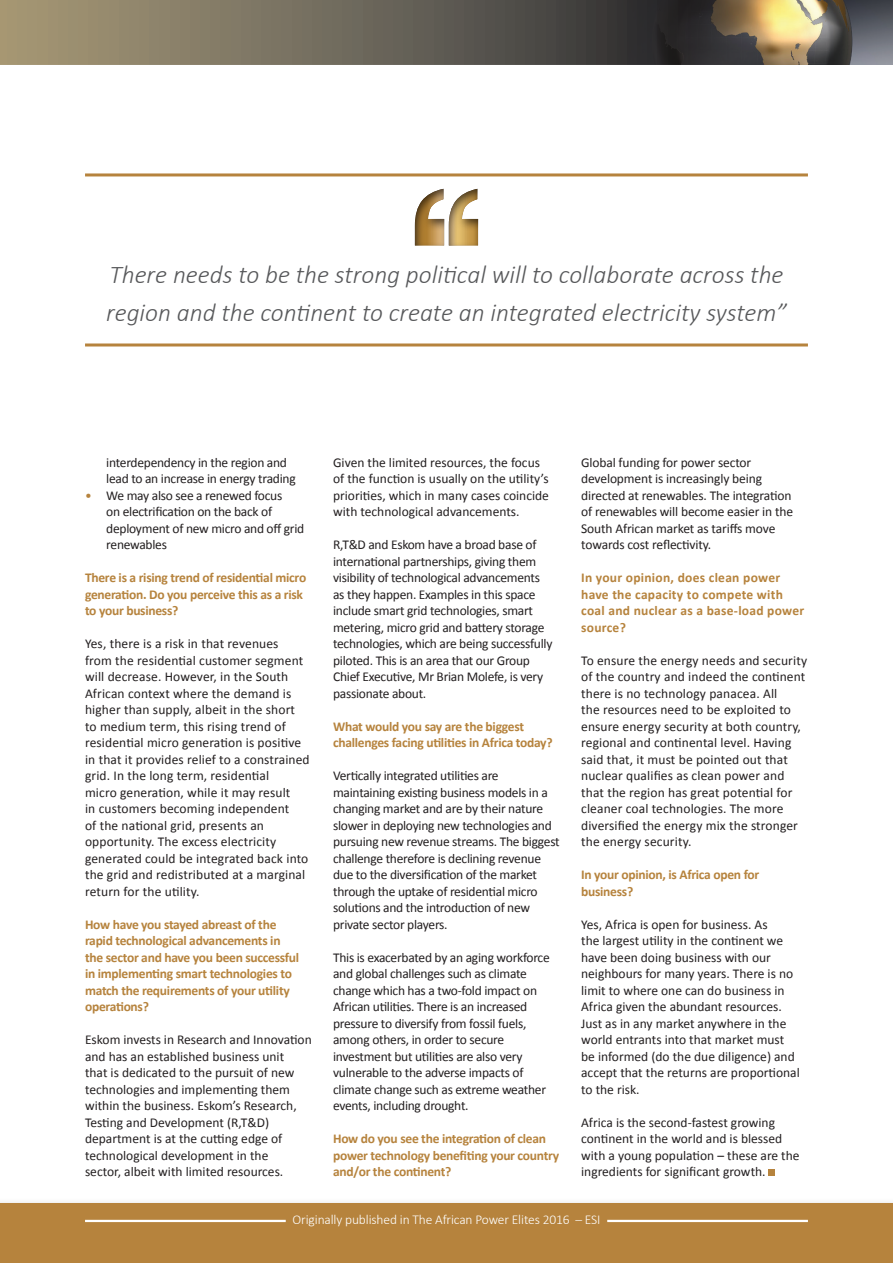
<style>
.page{position:relative;width:893px;height:1263px;background:#fff}
.page>*{position:absolute;margin:0;border:0;box-sizing:border-box;transform-origin:0 0}
.t1{font:italic 300 25.5px/37.5px "Calibri";color:#57585a}
.t2{font:13.5px/16.5px "Calibri";letter-spacing:-.005em;color:#231f20}
.t3{font:700 13.5px/16.5px "Calibri";letter-spacing:-.02em;color:#b6833d}
.t4{font:700 13.5px/16.5px "Calibri";letter-spacing:.02em;color:#b6833d}
.t5{font:300 13.5px "Calibri";letter-spacing:-.01em;color:#fff}
.s1{color:#b6833d}
</style>
<div class="page">
<svg style="left:0;top:0;width:560px;height:65px;background:#797160"></svg>
<img style="left:560px;top:0;width:333px;height:65px">
<div style="left:0;top:1198px;width:893px;height:65px;background:#f8f8f8"></div>
<div style="left:0;top:1203px;width:893px;height:60px;background:#b6833d"></div>
<div style="left:769px;top:1169px;width:6px;height:7px;background:#b6833d"></div>
<hr style="left:85px;top:343px;width:723px;height:3px;background:#b6833d">
<hr style="left:85px;top:173px;width:723px;height:3px;background:#b6833d">
<div style="left:412px;top:188px;width:33px;height:59px;background:#231f20;opacity:.75"></div>
<svg style="left:415px;top:189px;width:30px;height:57px"></svg>
<div style="left:446px;top:188px;width:33px;height:59px;background:#231f20;opacity:.75"></div>
<hr style="left:85px;top:1220px;width:201px;height:2px;background:#fff">
<hr style="left:607px;top:1220px;width:201px;height:2px;background:#fff">
<p class="t1" style="left:106px;top:256px;width:682px">There needs to be the strong political will to collaborate across the region and the continent to create an integrated electricity system”</p>
<p class="t2" style="left:106px;top:454px;width:191px">interdependency in the region and lead to an increase in energy trading</p>
<p class="t2" style="left:106px;top:487px;width:199px;text-indent:-21px"><span class="s1">•</span> We may also see a renewed focus<br>on electrification on the back of deployment of new micro and off grid renewables</p>
<p class="t3" style="left:85px;top:569px;width:223px">There is a rising trend of residential micro generation. Do you perceive this as a risk to your business?</p>
<p class="t2" style="left:85px;top:635px;width:226px">Yes, there is a risk in that revenues<br>from the residential customer segment will decrease. However, in the South African context where the demand is higher than supply, albeit in the short to medium term, this rising trend of residential micro generation is positive in that it provides relief to a constrained grid. In the long term, residential<br>micro generation, while it may result<br>in customers becoming independent<br>of the national grid, presents an opportunity. The excess electricity generated could be integrated back into the grid and redistributed at a marginal return for the utility.</p>
<p class="t3" style="left:85px;top:915px;width:216px">How have you stayed abreast of the rapid technological advancements in the sector and have you been successful in implementing smart technologies to match the requirements of your utility operations?</p>
<p class="t2" style="left:85px;top:1031px;width:228px">Eskom invests in Research and Innovation and has an established business unit<br>that is dedicated to the pursuit of new technologies and implementing them within the business. Eskom’s Research, Testing and Development (R,T&amp;D) department is at the cutting edge of technological development in the<br>sector, albeit with limited resources.</p>
<p class="t2" style="left:333px;top:454px;width:217px">Given the limited resources, the focus of the function is usually on the utility’s priorities, which in many cases coincide with technological advancements.</p>
<p class="t2" style="left:333px;top:536px;width:221px">R,T&amp;D and Eskom have a broad base of international partnerships, giving them visibility of technological advancements as they happen. Examples in this space include smart grid technologies, smart metering, micro grid and battery storage technologies, which are being successfully piloted. This is an area that our Group Chief Executive, Mr Brian Molefe, is very passionate about.</p>
<p class="t3" style="left:333px;top:717px;width:221px">What would you say are the biggest challenges facing utilities in Africa today?</p>
<p class="t2" style="left:333px;top:767px;width:228px">Vertically integrated utilities are maintaining existing business models in a changing market and are by their nature slower in deploying new technologies and pursuing new revenue streams. The biggest challenge therefore is declining revenue due to the diversification of the market through the uptake of residential micro solutions and the introduction of new private sector players.</p>
<p class="t2" style="left:333px;top:949px;width:218px">This is exacerbated by an aging workforce and global challenges such as climate change which has a two-fold impact on African utilities. There is an increased pressure to diversify from fossil fuels, among others, in order to secure investment but utilities are also very vulnerable to the adverse impacts of climate change such as extreme weather events, including drought.</p>
<p class="t3" style="left:333px;top:1130px;width:228px">How do you see the integration of clean power technology benefiting your country and/or the continent?</p>
<p class="t2" style="left:581px;top:454px;width:213px">Global funding for power sector development is increasingly being directed at renewables. The integration of renewables will become easier in the South African market as tariffs move towards cost reflectivity.</p>
<p class="t4" style="left:581px;top:569px;width:225px">In your opinion, does clean power have the capacity to compete with coal and nuclear as a base-load power source?</p>
<p class="t2" style="left:581px;top:652px;width:227px">To ensure the energy needs and security of the country and indeed the continent there is no technology panacea. All<br>the resources need to be exploited to ensure energy security at both country, regional and continental level. Having said that, it must be pointed out that nuclear qualifies as clean power and that the region has great potential for cleaner coal technologies. The more diversified the energy mix the stronger the energy security.</p>
<p class="t3" style="left:581px;top:866px;width:180px">In your opinion, is Africa open for business?</p>
<p class="t2" style="left:581px;top:916px;width:220px">Yes, Africa is open for business. As<br>the largest utility in the continent we have been doing business with our neighbours for many years. There is no limit to where one can do business in Africa given the abundant resources.<br>Just as in any market anywhere in the world entrants into that market must be informed (do the due diligence) and accept that the returns are proportional to the risk.</p>
<p class="t2" style="left:581px;top:1114px;width:220px">Africa is the second-fastest growing continent in the world and is blessed with a young population – these are the ingredients for significant growth.</p>
<p class="t5" style="left:293px;top:1211px;width:309px">Originally published in The African Power Elites 2016 – ESI</p>
</div>
